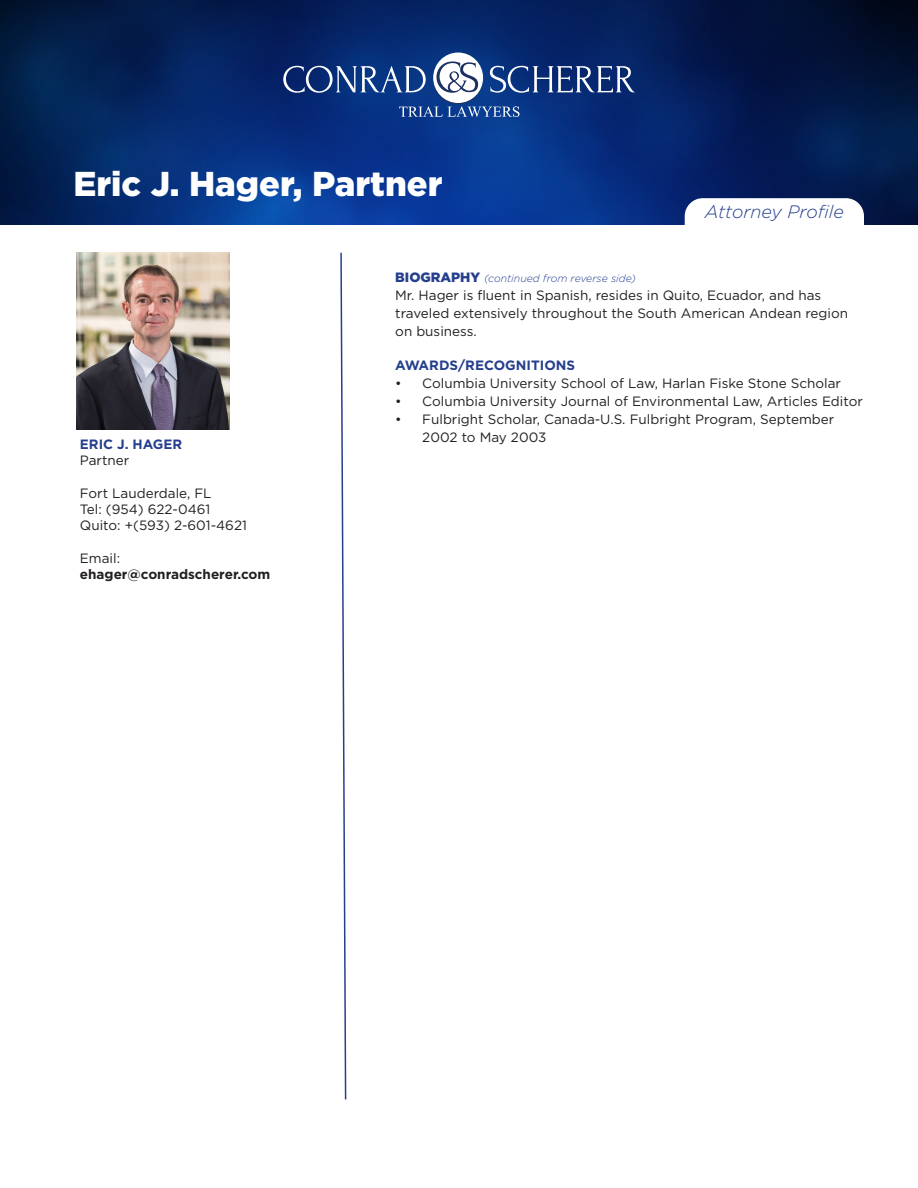
<style>
.page{position:relative;width:918px;height:1188px;background:#fff}
.page>*{position:absolute;margin:0;border:0;box-sizing:border-box;transform-origin:0 0}
.t1{font:900 34.5px "Gotham Pro";color:#fff}
.t2{font:italic 300 18px "Gotham";color:#253f8e}
.t3{font:13.5px/18px "Gotham Pro";color:#231f20}
.t4{font:13.5px "Gotham";color:#231f20}
.t5{font:700 13.5px "Gotham";color:#231f20}
.t6{font:700 13.5px "Gotham Pro";color:#253f8e}
.t7{font:700 13.5px "Gotham";color:#253f8e}
.t8{font:italic 300 10.5px "Gotham Pro";color:#253f8e}
.s1{font-weight:900;font-style:normal;font-size:13.5px}
</style>
<div class="page">
<img style="left:77px;top:253px;width:153px;height:177px">
<img style="left:0;top:0;width:918px;height:225px">
<svg style="left:283px;top:53px;width:352px;height:64px;background:#30518f"></svg>
<svg style="left:340px;top:252px;width:7px;height:848px"></svg>
<div style="left:685px;top:198px;width:179px;height:58px;background:#fff;border-radius:18px"></div>
<p class="t1" style="left:73px;top:164px;width:371px">Eric J. Hager, Partner</p>
<p class="t2" style="left:705px;top:200px;width:140px">Attorney Profile</p>
<p class="t7" style="left:80px;top:436px;width:104px">ERIC J. HAGER</p>
<p class="t4" style="left:80px;top:452px;width:51px">Partner</p>
<p class="t4" style="left:80px;top:484px;width:133px">Fort Lauderdale, FL</p>
<p class="t4" style="left:80px;top:501px;width:132px">Tel: (954) 622-0461</p>
<p class="t4" style="left:80px;top:517px;width:169px">Quito: +(593) 2-601-4621</p>
<p class="t4" style="left:80px;top:549px;width:42px">Email:</p>
<p class="t5" style="left:80px;top:565px;width:192px">ehager@conradscherer.com</p>
<p class="t8" style="left:395px;top:273px;width:242px"><span class="s1">BIOGRAPHY</span> (continued from reverse side)</p>
<p class="t3" style="left:395px;top:286px;width:454px">Mr. Hager is fluent in Spanish, resides in Quito, Ecuador, and has traveled extensively throughout the South American Andean region on business.</p>
<p class="t6" style="left:395px;top:358px;width:181px">AWARDS/RECOGNITIONS</p>
<p class="t3" style="left:395px;top:375px;width:447px">• Columbia University School of Law, Harlan Fiske Stone Scholar</p>
<p class="t3" style="left:395px;top:393px;width:469px">• Columbia University Journal of Environmental Law, Articles Editor</p>
<p class="t3" style="left:422px;top:411px;width:414px;text-indent:-27px">• Fulbright Scholar, Canada-U.S. Fulbright Program, September<br>2002 to May 2003</p>
</div>
